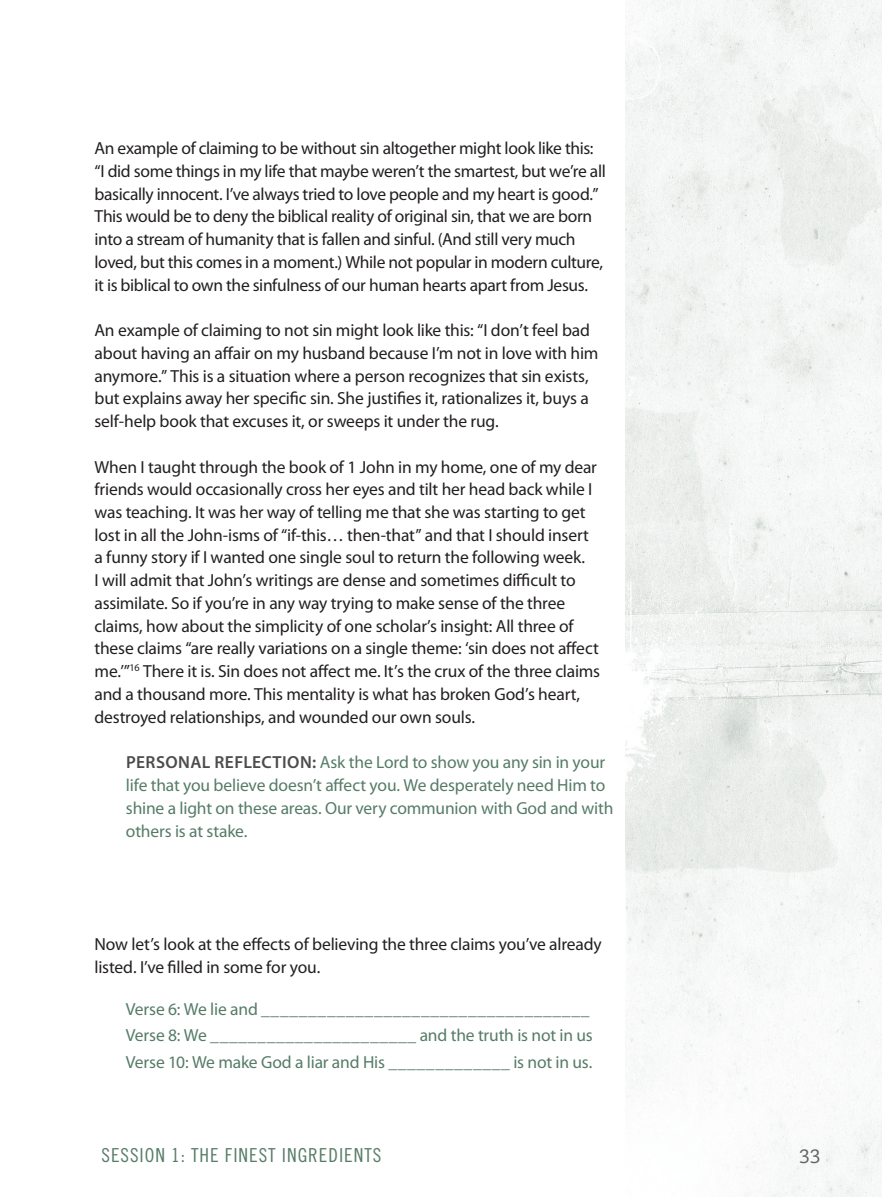
<style>
.page{position:relative;width:882px;height:1197px;background:#fff}
.page>*{position:absolute;margin:0;border:0;box-sizing:border-box;transform-origin:0 0}
.t1{font:19.25px "Trade Gothic LT Std Cn 18";letter-spacing:.05em;color:#567c68}
.t2{font:19.25px "Caecilia LT Std";color:#636366}
.t3{font:17.5px/22.8px "Myriad Pro";letter-spacing:-.015em;color:#231f20}
.t4{font:17.5px/22.8px "Myriad Pro";letter-spacing:-.01em;color:#567c68}
.s1{font-weight:600;color:#4b4c4d}
</style>
<div class="page">
<img style="left:626px;top:0;width:256px;height:1197px">
<p class="t3" style="left:94px;top:137px;width:513px">An example of claiming to be without sin altogether might look like this: “I did some things in my life that maybe weren’t the smartest, but we’re all basically innocent. I’ve always tried to love people and my heart is good.” This would be to deny the biblical reality of original sin, that we are born into a stream of humanity that is fallen and sinful. (And still very much loved, but this comes in a moment.) While not popular in modern culture, it is biblical to own the sinfulness of our human hearts apart from Jesus.</p>
<p class="t3" style="left:94px;top:319px;width:506px">An example of claiming to not sin might look like this: “I don’t feel bad about having an affair on my husband because I’m not in love with him anymore.” This is a situation where a person recognizes that sin exists, but explains away her specific sin. She justifies it, rationalizes it, buys a self-help book that excuses it, or sweeps it under the rug.</p>
<p class="t3" style="left:94px;top:456px;width:507px">When I taught through the book of 1 John in my home, one of my dear friends would occasionally cross her eyes and tilt her head back while I was teaching. It was her way of telling me that she was starting to get lost in all the John-isms of “if-this… then-that” and that I should insert a funny story if I wanted one single soul to return the following week.<br>I will admit that John’s writings are dense and sometimes difficult to assimilate. So if you’re in any way trying to make sense of the three claims, how about the simplicity of one scholar’s insight: All three of these claims “are really variations on a single theme: ‘sin does not affect me.’”<sup>16</sup> There it is. Sin does not affect me. It’s the crux of the three claims and a thousand more. This mentality is what has broken God’s heart, destroyed relationships, and wounded our own souls.</p>
<p class="t4" style="left:126px;top:751px;width:489px"><span class="s1">PERSONAL REFLECTION:</span> Ask the Lord to show you any sin in your life that you believe doesn’t affect you. We desperately need Him to shine a light on these areas. Our very communion with God and with others is at stake.</p>
<p class="t3" style="left:94px;top:933px;width:509px">Now let’s look at the effects of believing the three claims you’ve already listed. I’ve filled in some for you.</p>
<p class="t4" style="left:126px;top:996px;width:468px;line-height:26.2px">Verse 6: We lie and ___________________________________<br>Verse 8: We ______________________ and the truth is not in us<br>Verse 10: We make God a liar and His _____________ is not in us.</p>
<p class="t1" style="left:101px;top:1144px;width:281px">SESSION 1: THE FINEST INGREDIENTS</p>
<p class="t2" style="left:799px;top:1146px;width:23px">33</p>
</div>
